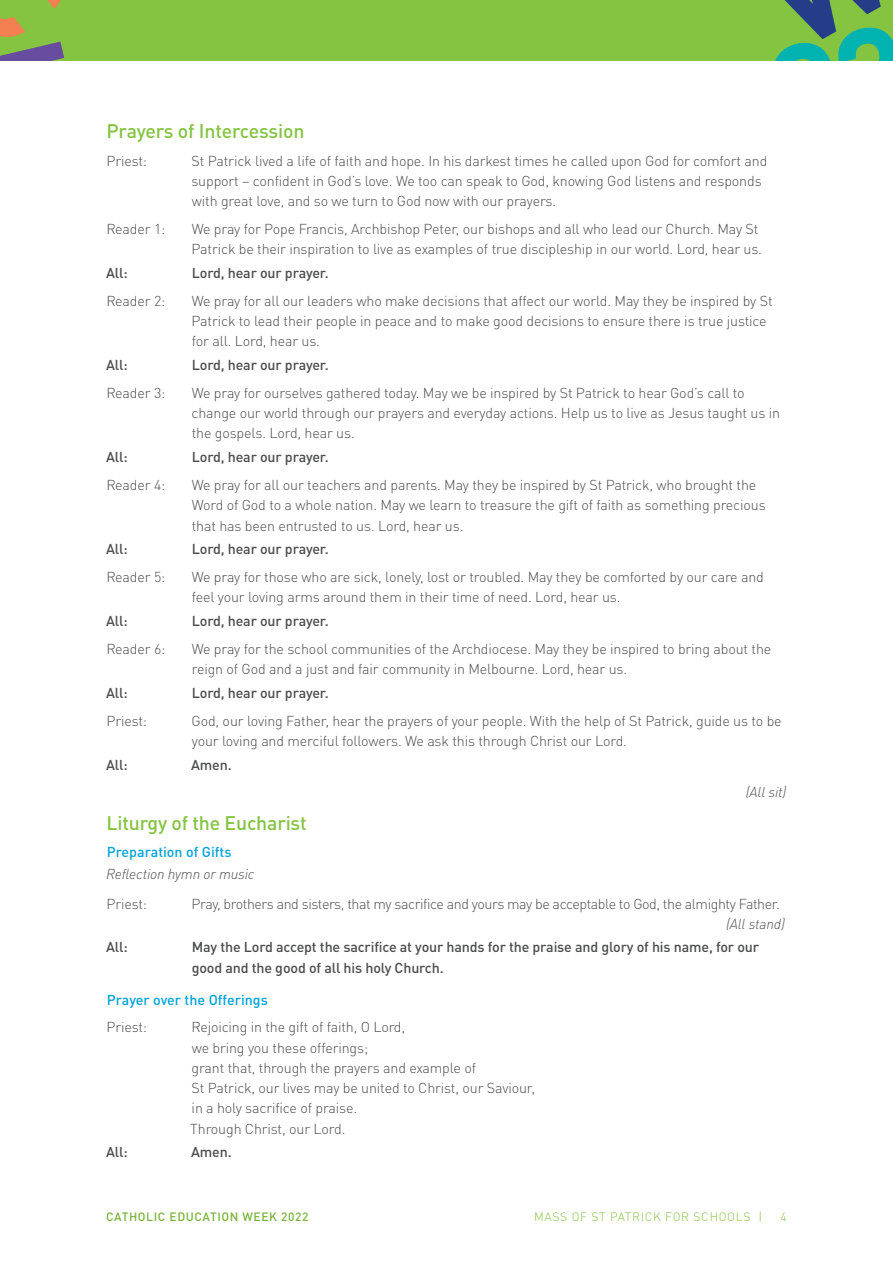
<style>
.page{position:relative;width:893px;height:1263px;background:#fff}
.page>*{position:absolute;margin:0;border:0;box-sizing:border-box;transform-origin:0 0}
.Heading_2{font:500 19.5px "DINOT";letter-spacing:-.01em;color:#84c440}
.Body{font:300 14.25px/20.2px "DINOT";letter-spacing:-.01em;color:#4b4c4d}
.Body-2{font:500 14.25px/20.2px "DINOT";letter-spacing:-.01em;color:#4b4c4d}
.Body-3{font:300 14.25px "DINOT";letter-spacing:-.03em;color:#4b4c4d}
.Heading_4{font:500 14.25px "DINOT";color:#00a4da}
.Body-4{font:italic 300 14.25px "DINOT";letter-spacing:-.01em;color:#4b4c4d}
.t1{font:300 12px "DINOT";letter-spacing:.06em;color:#84c440}
.t2{font:500 12px "DINOT";letter-spacing:.05em;color:#78b33a}
</style>
<div class="page">
<div style="left:0;top:0;width:893px;height:60px;background:#84c440"></div>
<svg style="left:0;top:0;width:65px;height:60px"></svg>
<svg style="left:775px;top:0;width:118px;height:60px"></svg>
<p class="Heading_2" style="left:106px;top:119px;width:199px">Prayers of Intercession</p>
<p class="Body" style="left:107px;top:150px;width:42px">Priest:</p>
<p class="Body" style="left:191px;top:150px;width:578px">St Patrick lived a life of faith and hope. In his darkest times he called upon God for comfort and support – confident in God’s love. We too can speak to God, knowing God listens and responds with great love, and so we turn to God now with our prayers.</p>
<p class="Body" style="left:107px;top:219px;width:60px">Reader 1:</p>
<p class="Body" style="left:192px;top:219px;width:572px">We pray for Pope Francis, Archbishop Peter, our bishops and all who lead our Church. May St<br>Patrick be their inspiration to live as examples of true discipleship in our world. Lord, hear us.</p>
<p class="Body-2" style="left:106px;top:262px;width:23px">All:</p>
<p class="Body-2" style="left:192px;top:262px;width:139px">Lord, hear our prayer.</p>
<p class="Body" style="left:107px;top:291px;width:60px">Reader 2:</p>
<p class="Body" style="left:192px;top:291px;width:582px">We pray for all our leaders who make decisions that affect our world. May they be inspired by St<br>Patrick to lead their people in peace and to make good decisions to ensure there is true justice for all. Lord, hear us.</p>
<p class="Body-2" style="left:106px;top:354px;width:23px">All:</p>
<p class="Body-2" style="left:192px;top:354px;width:139px">Lord, hear our prayer.</p>
<p class="Body" style="left:107px;top:383px;width:60px">Reader 3:</p>
<p class="Body" style="left:192px;top:383px;width:590px">We pray for ourselves gathered today. May we be inspired by St Patrick to hear God’s call to change our world through our prayers and everyday actions. Help us to live as Jesus taught us in the gospels. Lord, hear us.</p>
<p class="Body-2" style="left:106px;top:446px;width:23px">All:</p>
<p class="Body-2" style="left:192px;top:446px;width:139px">Lord, hear our prayer.</p>
<p class="Body" style="left:107px;top:475px;width:60px">Reader 4:</p>
<p class="Body" style="left:192px;top:475px;width:575px">We pray for all our teachers and parents. May they be inspired by St Patrick, who brought the<br>Word of God to a whole nation. May we learn to treasure the gift of faith as something precious that has been entrusted to us. Lord, hear us.</p>
<p class="Body-2" style="left:106px;top:539px;width:23px">All:</p>
<p class="Body-2" style="left:192px;top:539px;width:139px">Lord, hear our prayer.</p>
<p class="Body" style="left:107px;top:567px;width:60px">Reader 5:</p>
<p class="Body" style="left:192px;top:567px;width:574px">We pray for those who are sick, lonely, lost or troubled. May they be comforted by our care and feel your loving arms around them in their time of need. Lord, hear us.</p>
<p class="Body-2" style="left:106px;top:610px;width:23px">All:</p>
<p class="Body-2" style="left:192px;top:610px;width:139px">Lord, hear our prayer.</p>
<p class="Body" style="left:107px;top:638px;width:60px">Reader 6:</p>
<p class="Body" style="left:192px;top:638px;width:581px">We pray for the school communities of the Archdiocese. May they be inspired to bring about the reign of God and a just and fair community in Melbourne. Lord, hear us.</p>
<p class="Body-2" style="left:106px;top:682px;width:23px">All:</p>
<p class="Body-2" style="left:192px;top:682px;width:139px">Lord, hear our prayer.</p>
<p class="Body" style="left:107px;top:710px;width:42px">Priest:</p>
<p class="Body" style="left:192px;top:710px;width:592px">God, our loving Father, hear the prayers of your people. With the help of St Patrick, guide us to be your loving and merciful followers. We ask this through Christ our Lord.</p>
<p class="Body-2" style="left:106px;top:754px;width:23px">All:</p>
<p class="Body-2" style="left:191px;top:754px;width:42px">Amen.</p>
<p class="Body-4" style="left:746px;top:783px;width:42px">(All sit)</p>
<p class="Heading_2" style="left:106px;top:810px;width:202px">Liturgy of the Eucharist</p>
<p class="Heading_4" style="left:107px;top:842px;width:126px">Preparation of Gifts</p>
<p class="Body-4" style="left:106px;top:865px;width:150px">Reflection hymn or music</p>
<p class="Body" style="left:107px;top:894px;width:42px">Priest:</p>
<p class="Body-3" style="left:192px;top:895px;width:590px">Pray, brothers and sisters, that my sacrifice and yours may be acceptable to God, the almighty Father.</p>
<p class="Body-4" style="left:726px;top:915px;width:60px">(All stand)</p>
<p class="Body-2" style="left:106px;top:937px;width:23px">All:</p>
<p class="Body-2" style="left:192px;top:937px;width:569px">May the Lord accept the sacrifice at your hands for the praise and glory of his name, for our good and the good of all his holy Church.</p>
<p class="Heading_4" style="left:107px;top:990px;width:163px">Prayer over the Offerings</p>
<p class="Body" style="left:107px;top:1017px;width:42px">Priest:</p>
<p class="Body" style="left:190px;top:1017px;width:346px">Rejoicing in the gift of faith, O Lord,<br>we bring you these offerings;<br>grant that, through the prayers and example of<br>St Patrick, our lives may be united to Christ, our Saviour, in a holy sacrifice of praise.<br>Through Christ, our Lord.</p>
<p class="Body-2" style="left:106px;top:1141px;width:23px">All:</p>
<p class="Body-2" style="left:191px;top:1141px;width:42px">Amen.</p>
<p class="t2" style="left:106px;top:1209px;width:204px">CATHOLIC EDUCATION WEEK 2022</p>
<p class="t1" style="left:534px;top:1209px;width:230px">MASS OF ST PATRICK FOR SCHOOLS |</p>
<p class="t1" style="left:780px;top:1209px;width:8px">4</p>
</div>
